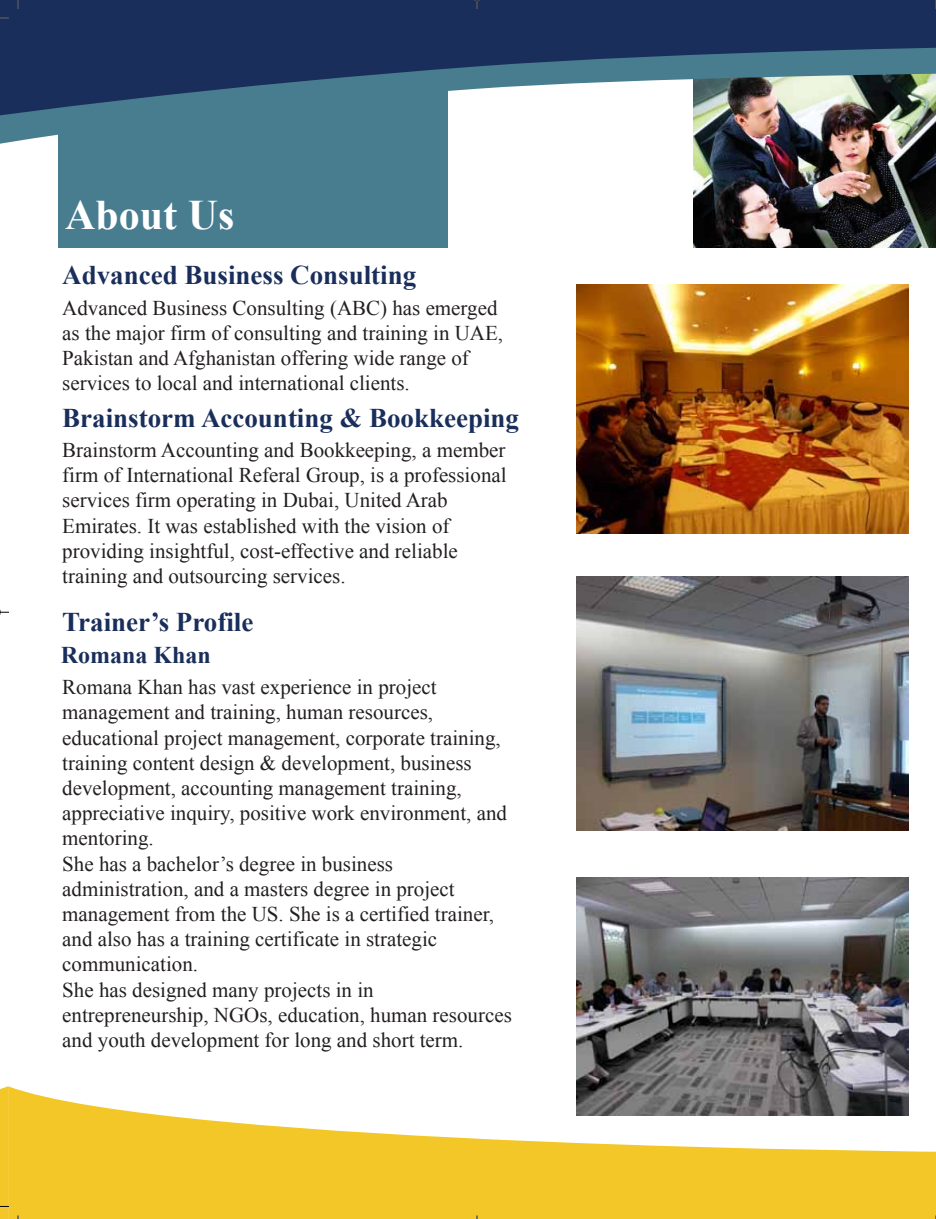
<style>
.page{position:relative;width:936px;height:1219px;background:#fff}
.page>*{position:absolute;margin:0;border:0;box-sizing:border-box;transform-origin:0 0}
.t1{font:700 42px "Times New Roman";color:#fff}
.t2{font:700 27px "Times New Roman";color:#192e5a}
.t3{font:700 24px "Times New Roman";color:#192e5a}
.t4{font:21px/25.2px "Times New Roman";color:#231f20}
</style>
<div class="page">
<svg style="left:0;top:0;width:936px;height:339px"></svg>
<svg style="left:9px;top:1040px;width:927px;height:179px;fill:#f3c727"></svg>
<svg style="left:0;top:1086px;width:9px;height:133px"></svg>
<svg style="left:468px;top:0;width:18px;height:9px"></svg>
<svg style="left:0;top:609px;width:9px;height:6px"></svg>
<img style="left:577px;top:284px;width:332px;height:249px">
<img style="left:577px;top:577px;width:332px;height:253px">
<img style="left:577px;top:878px;width:332px;height:237px">
<p class="t1" style="left:65px;top:186px;width:171px">About Us</p>
<p class="t2" style="left:62px;top:256px;width:356px">Advanced Business Consulting</p>
<p class="t4" style="left:62px;top:294px;width:442px">Advanced Business Consulting (ABC) has emerged as the major firm of consulting and training in UAE, Pakistan and Afghanistan offering wide range of services to local and international clients.</p>
<p class="t2" style="left:62px;top:399px;width:458px">Brainstorm Accounting &amp; Bookkeeping</p>
<p class="t4" style="left:62px;top:437px;width:446px">Brainstorm Accounting and Bookkeeping, a member firm of International Referal Group, is a professional services firm operating in Dubai, United Arab Emirates. It was established with the vision of providing insightful, cost-effective and reliable training and outsourcing services.</p>
<p class="t2" style="left:62px;top:603px;width:193px">Trainer’s Profile</p>
<p class="t3" style="left:61px;top:638px;width:152px">Romana Khan</p>
<p class="t4" style="left:62px;top:674px;width:451px">Romana Khan has vast experience in project management and training, human resources, educational project management, corporate training, training content design &amp; development, business development, accounting management training, appreciative inquiry, positive work environment, and mentoring.<br>She has a bachelor’s degree in business administration, and a masters degree in project management from the US. She is a certified trainer, and also has a training certificate in strategic communication.<br>She has designed many projects in in entrepreneurship, NGOs, education, human resources and youth development for long and short term.</p>
</div>
